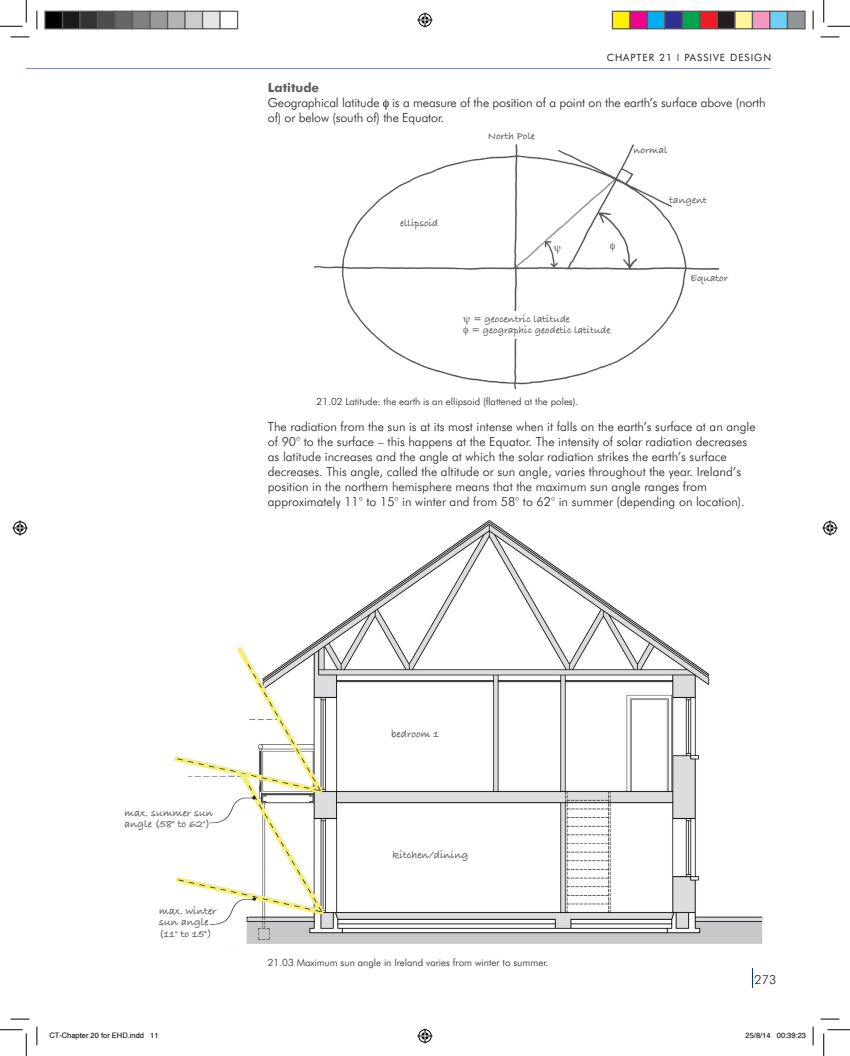
<style>
.page{position:relative;width:850px;height:1056px;background:#fff}
.page>*{position:absolute;margin:0;border:0;box-sizing:border-box;transform-origin:0 0}
.t1{font:300 12.5px/15px "Futura BT";color:#231f20}
.t2{font:11px/11.2px "Bradley Hand ITCTT Bold";color:#5f5f62}
.t3{font:10.62px/10.9px "Bradley Hand ITCTT Bold";color:#5f5f62}
.t4{font:300 10px "Futura BT";color:#231f20}
.t5{font:10px "Futura BT";letter-spacing:.1em;color:#231f20}
.t6{font:7.5px "Helvetica";color:#000}
.s1{color:#0f4488}
.s2{font-weight:700;color:#5f5f62}
</style>
<div class="page">
<hr style="left:37px;top:68px;width:733px;height:1px;background:#7f89b6">
<svg style="left:752px;top:968px;width:1px;height:19px"></svg>
<img style="left:314px;top:144px;width:406px;height:246px">
<div style="left:460px;top:311px;width:152px;height:27px;background:#fff"></div>
<img style="left:174px;top:520px;width:588px;height:423px">
<img style="left:205px;top:768px;width:56px;height:79px">
<svg style="left:252px;top:795px;width:4px;height:4px"></svg>
<img style="left:208px;top:869px;width:53px;height:74px">
<svg style="left:213px;top:905px;width:4px;height:9px"></svg>
<svg style="left:205px;top:926px;width:5px;height:11px"></svg>
<svg style="left:252px;top:897px;width:4px;height:3px"></svg>
<svg style="left:11px;top:36px;width:18px;height:2px"></svg>
<svg style="left:820px;top:36px;width:19px;height:2px"></svg>
<svg style="left:11px;top:1018px;width:18px;height:1px"></svg>
<svg style="left:820px;top:1018px;width:19px;height:1px"></svg>
<svg style="left:36px;top:11px;width:2px;height:18px"></svg>
<svg style="left:36px;top:1026px;width:2px;height:19px"></svg>
<svg style="left:812px;top:11px;width:2px;height:18px"></svg>
<svg style="left:812px;top:1026px;width:2px;height:19px"></svg>
<svg style="left:0;top:0;width:27px;height:27px"></svg>
<svg style="left:0;top:1029px;width:27px;height:26px"></svg>
<svg style="left:823px;top:0;width:27px;height:27px"></svg>
<svg style="left:823px;top:1029px;width:27px;height:26px"></svg>
<svg style="left:417px;top:13px;width:15px;height:15px"></svg>
<svg style="left:417px;top:1028px;width:15px;height:15px"></svg>
<svg style="left:13px;top:520px;width:15px;height:15px"></svg>
<svg style="left:822px;top:520px;width:15px;height:15px"></svg>
<div style="left:45px;top:11px;width:18px;height:18px;background:#000"></div>
<div style="left:44px;top:11px;width:19px;height:18px;border:1px solid #595959"></div>
<div style="left:63px;top:11px;width:17px;height:18px;background:#1a1a1a"></div>
<div style="left:62px;top:11px;width:19px;height:18px;border:1px solid #595959"></div>
<div style="left:80px;top:11px;width:18px;height:18px;background:#333"></div>
<div style="left:79px;top:11px;width:19px;height:18px;border:1px solid #595959"></div>
<div style="left:98px;top:11px;width:17px;height:18px;background:#4d4d4d"></div>
<div style="left:97px;top:11px;width:19px;height:18px;border:1px solid #595959"></div>
<div style="left:115px;top:11px;width:18px;height:18px;background:#666"></div>
<div style="left:114px;top:11px;width:19px;height:18px;border:1px solid #595959"></div>
<div style="left:133px;top:11px;width:17px;height:18px;background:#808080"></div>
<div style="left:132px;top:11px;width:19px;height:18px;border:1px solid #595959"></div>
<div style="left:150px;top:11px;width:18px;height:18px;background:#999"></div>
<div style="left:149px;top:11px;width:19px;height:18px;border:1px solid #595959"></div>
<div style="left:168px;top:11px;width:17px;height:18px;background:#b3b3b3"></div>
<div style="left:167px;top:11px;width:19px;height:18px;border:1px solid #595959"></div>
<div style="left:185px;top:11px;width:18px;height:18px;background:#ccc"></div>
<div style="left:184px;top:11px;width:19px;height:18px;border:1px solid #595959"></div>
<div style="left:203px;top:11px;width:17px;height:18px;background:#e5e5e5"></div>
<div style="left:202px;top:11px;width:19px;height:18px;border:1px solid #595959"></div>
<div style="left:219px;top:11px;width:19px;height:18px;border:1px solid #595959"></div>
<div style="left:612px;top:11px;width:18px;height:18px;background:#fff101"></div>
<div style="left:612px;top:11px;width:18px;height:18px;border:1px solid #595959"></div>
<div style="left:630px;top:11px;width:17px;height:18px;background:#ed028c"></div>
<div style="left:629px;top:11px;width:19px;height:18px;border:1px solid #595959"></div>
<div style="left:647px;top:11px;width:18px;height:18px;background:#00aeef"></div>
<div style="left:647px;top:11px;width:18px;height:18px;border:1px solid #595959"></div>
<div style="left:665px;top:11px;width:17px;height:18px;background:#2e3092"></div>
<div style="left:664px;top:11px;width:19px;height:18px;border:1px solid #595959"></div>
<div style="left:682px;top:11px;width:18px;height:18px;background:#00a54f"></div>
<div style="left:682px;top:11px;width:18px;height:18px;border:1px solid #595959"></div>
<div style="left:700px;top:11px;width:17px;height:18px;background:#ee1d23"></div>
<div style="left:699px;top:11px;width:19px;height:18px;border:1px solid #595959"></div>
<div style="left:717px;top:11px;width:18px;height:18px;background:#231f20"></div>
<div style="left:717px;top:11px;width:18px;height:18px;border:1px solid #595959"></div>
<div style="left:735px;top:11px;width:17px;height:18px;background:#fff79a"></div>
<div style="left:734px;top:11px;width:19px;height:18px;border:1px solid #595959"></div>
<div style="left:752px;top:11px;width:18px;height:18px;background:#f499c2"></div>
<div style="left:752px;top:11px;width:18px;height:18px;border:1px solid #595959"></div>
<div style="left:770px;top:11px;width:17px;height:18px;background:#6bcff6"></div>
<div style="left:769px;top:11px;width:19px;height:18px;border:1px solid #595959"></div>
<div style="left:787px;top:11px;width:18px;height:18px;background:#939598"></div>
<div style="left:787px;top:11px;width:18px;height:18px;border:1px solid #595959"></div>
<svg style="left:554px;top:244px;width:6px;height:9px"></svg>
<svg style="left:610px;top:242px;width:5px;height:10px"></svg>
<p class="t5" style="left:607px;top:51px;width:166px">CHAPTER 21 <span class="s1">I</span> PASSIVE DESIGN</p>
<p class="t1" style="left:268px;top:80px;width:499px"><span class="s2">Latitude<br></span>Geographical latitude is a measure of the position of a point on the earth’s surface above (north of) or below (south of) the Equator.</p>
<p class="t3" style="left:400px;top:216px;width:40px">ellipsoid</p>
<p class="t3" style="left:488px;top:130px;width:48px">North Pole</p>
<p class="t3" style="left:633px;top:144px;width:36px">normal</p>
<p class="t3" style="left:669px;top:194px;width:39px">tangent</p>
<p class="t3" style="left:471px;top:313px;width:141px">= geocentric latitude<br>= geographic geodetic latitude</p>
<p class="t3" style="left:690px;top:272px;width:39px">Equator</p>
<p class="t4" style="left:317px;top:395px;width:263px">21.02 Latitude: the earth is an ellipsoid (flattened at the poles).</p>
<p class="t1" style="left:268px;top:419px;width:489px">The radiation from the sun is at its most intense when it falls on the earth’s surface at an angle of 90° to the surface – this happens at the Equator. The intensity of solar radiation decreases as latitude increases and the angle at which the solar radiation strikes the earth’s surface decreases. This angle, called the altitude or sun angle, varies throughout the year. Ireland’s position in the northern hemisphere means that the maximum sun angle ranges from approximately 11° to 15° in winter and from 58° to 62° in summer (depending on location).</p>
<p class="t2" style="left:125px;top:806px;width:90px">max. summer sun angle (58° to 62°)</p>
<p class="t2" style="left:159px;top:904px;width:59px">max. winter sun angle (11° to 15°)</p>
<p class="t2" style="left:391px;top:728px;width:49px">bedroom 1</p>
<p class="t2" style="left:392px;top:848px;width:78px">kitchen/dining</p>
<p class="t4" style="left:268px;top:956px;width:282px">21.03 Maximum sun angle in Ireland varies from winter to summer.</p>
<p class="t1" style="left:755px;top:970px;width:16px">11</p>
<p class="t1" style="left:754px;top:971px;width:23px">273</p>
<p class="t6" style="left:49px;top:1028px;width:111px">CT-Chapter 20 for EHD.indd 11</p>
<p class="t6" style="left:745px;top:1028px;width:62px">25/8/14 00:39:23</p>
</div>
